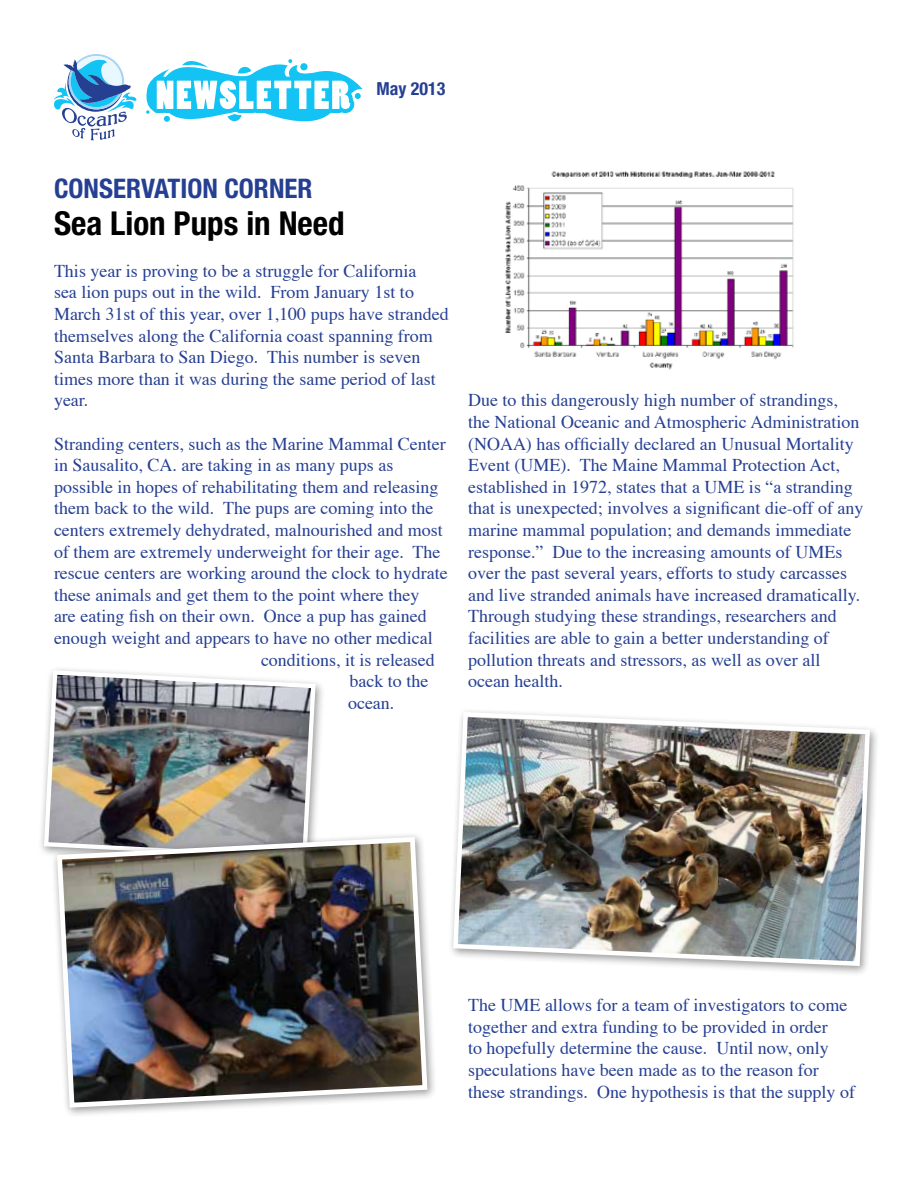
<style>
.page{position:relative;width:918px;height:1188px;background:#fff}
.page>*{position:absolute;margin:0;border:0;box-sizing:border-box;transform-origin:0 0}
.t1{font:700 condensed 33px "Helvetica Neue";color:#000}
.t2{font:700 condensed 27px "Helvetica Neue";color:#253f92}
.t3{font:18px/21.6px "Times";color:#253f92}
.t4{font:700 condensed 18px "Helvetica Neue";color:#253f92}
</style>
<div class="page">
<svg style="left:54px;top:54px;width:308px;height:86px"></svg>
<div style="left:38px;top:666px;width:287px;height:205px;background:#000;opacity:.4"></div>
<img style="left:42px;top:668px;width:276px;height:194px">
<div style="left:447px;top:707px;width:433px;height:270px;background:#000;opacity:.4"></div>
<img style="left:451px;top:710px;width:421px;height:258px">
<div style="left:51px;top:832px;width:386px;height:286px;background:#000;opacity:.4"></div>
<img style="left:54px;top:834px;width:376px;height:276px">
<img style="left:505px;top:171px;width:289px;height:199px">
<p class="t4" style="left:376px;top:78px;width:70px">May 2013</p>
<h2 class="t2" style="left:54px;top:172px;width:260px">CONSERVATION CORNER</h2>
<h1 class="t1" style="left:54px;top:204px;width:292px">Sea Lion Pups in Need</h1>
<p class="t3" style="left:54px;top:258px;width:396px">This year is proving to be a struggle for California<br>sea lion pups out in the wild. From January 1st to March 31st of this year, over 1,100 pups have stranded themselves along the California coast spanning from Santa Barbara to San Diego. This number is seven times more than it was during the same period of last year.</p>
<p class="t3" style="left:54px;top:431px;width:393px">Stranding centers, such as the Marine Mammal Center</p>
<p class="t3" style="left:54px;top:453px;width:341px">in Sausalito, CA. are taking in as many pups as</p>
<p class="t3" style="left:54px;top:474px;width:386px">possible in hopes of rehabilitating them and releasing</p>
<p class="t3" style="left:54px;top:496px;width:381px">them back to the wild. The pups are coming into the</p>
<p class="t3" style="left:54px;top:518px;width:390px">centers extremely dehydrated, malnourished and most</p>
<p class="t3" style="left:54px;top:539px;width:388px">of them are extremely underweight for their age. The</p>
<p class="t3" style="left:54px;top:561px;width:395px">rescue centers are working around the clock to hydrate</p>
<p class="t3" style="left:54px;top:582px;width:367px">these animals and get them to the point where they</p>
<p class="t3" style="left:54px;top:604px;width:374px">are eating fish on their own. Once a pup has gained</p>
<p class="t3" style="left:54px;top:626px;width:380px">enough weight and appears to have no other medical</p>
<p class="t3" style="left:261px;top:647px;width:175px">conditions, it is released</p>
<p class="t3" style="left:350px;top:669px;width:80px">back to the</p>
<p class="t3" style="left:348px;top:690px;width:48px">ocean.</p>
<p class="t3" style="left:468px;top:388px;width:397px">Due to this dangerously high number of strandings, the National Oceanic and Atmospheric Administration (NOAA) has officially declared an Unusual Mortality Event (UME). The Maine Mammal Protection Act, established in 1972, states that a UME is “a stranding that is unexpected; involves a significant die-off of any marine mammal population; and demands immediate response.” Due to the increasing amounts of UMEs over the past several years, efforts to study carcasses and live stranded animals have increased dramatically.<br>Through studying these strandings, researchers and facilities are able to gain a better understanding of pollution threats and stressors, as well as over all ocean health.</p>
<p class="t3" style="left:468px;top:993px;width:388px">The UME allows for a team of investigators to come together and extra funding to be provided in order<br>to hopefully determine the cause. Until now, only speculations have been made as to the reason for these strandings. One hypothesis is that the supply of</p>
</div>
